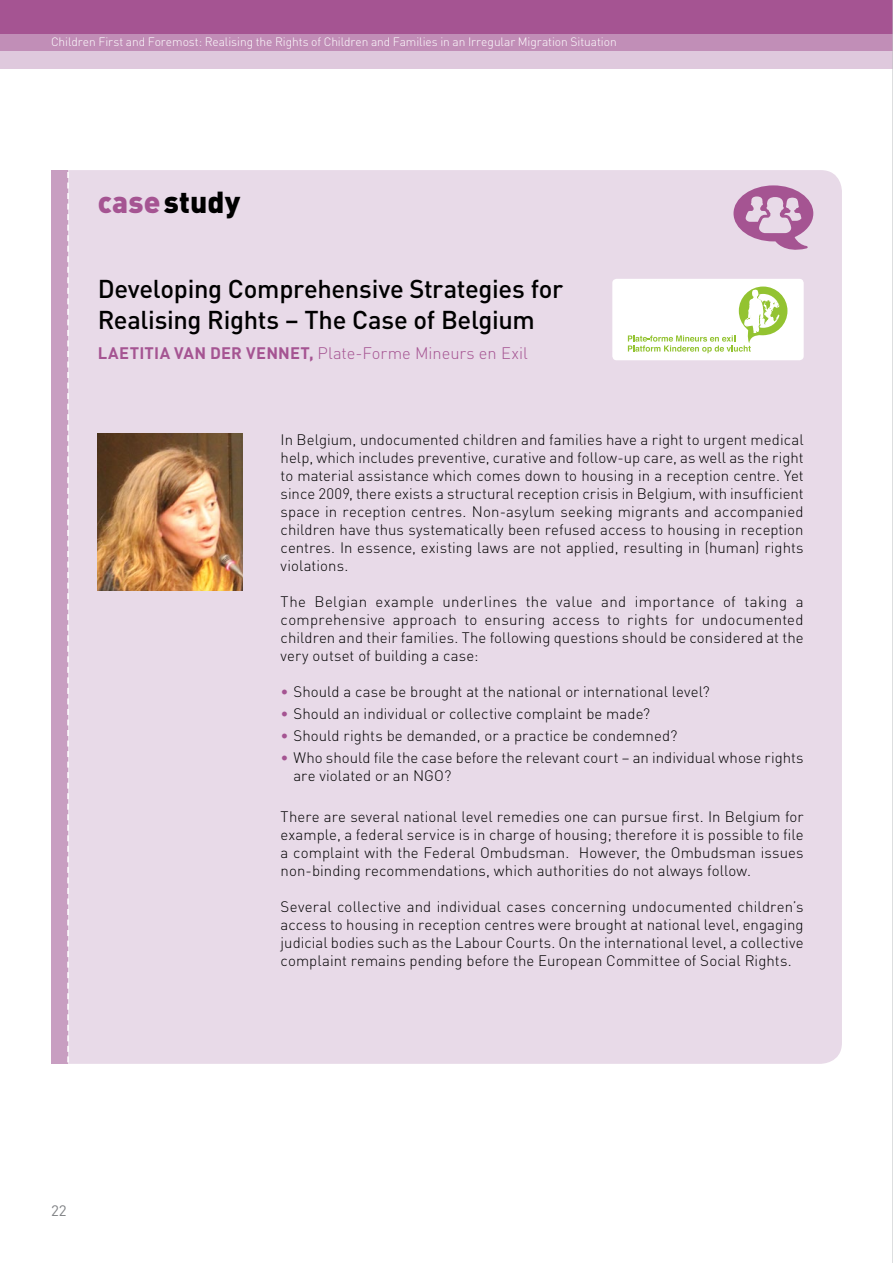
<style>
.page{position:relative;width:893px;height:1263px;background:#fff}
.page>*{position:absolute;margin:0;border:0;box-sizing:border-box;transform-origin:0 0}
.t1{font:900 30px "DIN Pro";letter-spacing:.01em;color:#000}
.t2{font:500 25.5px/30.6px "DIN Pro";letter-spacing:-.015em;color:#000}
.t3{font:300 16.5px "DIN Pro";color:#a55492}
.t4{font:700 16.5px "DIN Pro";color:#a55492}
.t5{font:300 15px/18px "DIN Pro";letter-spacing:.005em;color:#000;text-align:justify}
.t6{font:15px "DIN Pro";color:#808285}
.t7{font:300 12px "DIN Pro";letter-spacing:-.005em;color:#fff}
.s1{color:#a55492}
.s2{font-weight:700}
</style>
<div class="page">
<div style="left:0;top:0;width:893px;height:34px;background:#a55492"></div>
<div style="left:0;top:34px;width:893px;height:17px;background:#c18eb7"></div>
<div style="left:0;top:51px;width:893px;height:17px;background:#dfc9dd"></div>
<hr style="left:892px;top:0;width:1px;height:1263px;background:#bcbec0">
<div style="left:68px;top:170px;width:774px;height:894px;background:#e8dae8"></div>
<div style="left:51px;top:170px;width:17px;height:894px;background:#c89ec1"></div>
<svg style="left:67px;top:172px;width:2px;height:890px"></svg>
<img style="left:98px;top:433px;width:144px;height:157px">
<div style="left:612px;top:279px;width:192px;height:81px;background:#fff;border-radius:4px"></div>
<div style="left:739px;top:287px;width:48px;height:48px;border:7px solid #93c331;border-radius:50%"></div>
<svg style="left:628px;top:289px;width:156px;height:64px"></svg>
<svg style="left:733px;top:185px;width:80px;height:69px;background:#c99ec1"></svg>
<p class="t7" style="left:51px;top:34px;width:567px">Children First and Foremost: Realising the Rights of Children and Families in an Irregular Migration Situation</p>
<h1 class="t1" style="left:98px;top:182px;width:144px"><span class="s1">case</span> study</h1>
<h2 class="t2" style="left:98px;top:273px;width:467px">Developing Comprehensive Strategies for<br>Realising Rights – The Case of Belgium</h2>
<p class="t4" style="left:98px;top:342px;width:21px">LAETITIA</p>
<p class="t4" style="left:174px;top:342px;width:47px">VA N DER</p>
<p class="t3" style="left:246px;top:342px;width:283px"><span class="s2">VENNET,</span> Plate-Forme Mineurs en Exil</p>
<p class="t6" style="left:51px;top:1200px;width:17px">22</p>
<p class="t5" style="left:281px;top:430px;width:525px">In Belgium, undocumented children and families have a right to urgent medical help, which includes preventive, curative and follow-up care, as well as the right to material assistance which comes down to housing in a reception centre. Yet since 2009, there exists a structural reception crisis in Belgium, with insufficient space in reception centres. Non-asylum seeking migrants and accompanied children have thus systematically been refused access to housing in reception centres. In essence, existing laws are not applied, resulting in (human) rights violations.</p>
<p class="t5" style="left:281px;top:592px;width:524px">The Belgian example underlines the value and importance of taking a comprehensive approach to ensuring access to rights for undocumented children and their families. The following questions should be considered at the very outset of building a case:</p>
<p class="t5" style="left:281px;top:682px;width:431px"><span class="s1">•</span> Should a case be brought at the national or international level?</p>
<p class="t5" style="left:281px;top:704px;width:371px"><span class="s1">•</span> Should an individual or collective complaint be made?</p>
<p class="t5" style="left:281px;top:726px;width:398px"><span class="s1">•</span> Should rights be demanded, or a practice be condemned?</p>
<p class="t5" style="left:293px;top:748px;width:512px;text-indent:-13px"><span class="s1">•</span> Who should file the case before the relevant court – an individual whose rights are violated or an NGO?</p>
<p class="t5" style="left:281px;top:807px;width:525px">There are several national level remedies one can pursue first. In Belgium for example, a federal service is in charge of housing; therefore it is possible to file a complaint with the Federal Ombudsman. However, the Ombudsman issues non-binding recommendations, which authorities do not always follow.</p>
<p class="t5" style="left:281px;top:897px;width:524px">Several collective and individual cases concerning undocumented children’s access to housing in reception centres were brought at national level, engaging judicial bodies such as the Labour Courts. On the international level, a collective complaint remains pending before the European Committee of Social Rights.</p>
</div>
